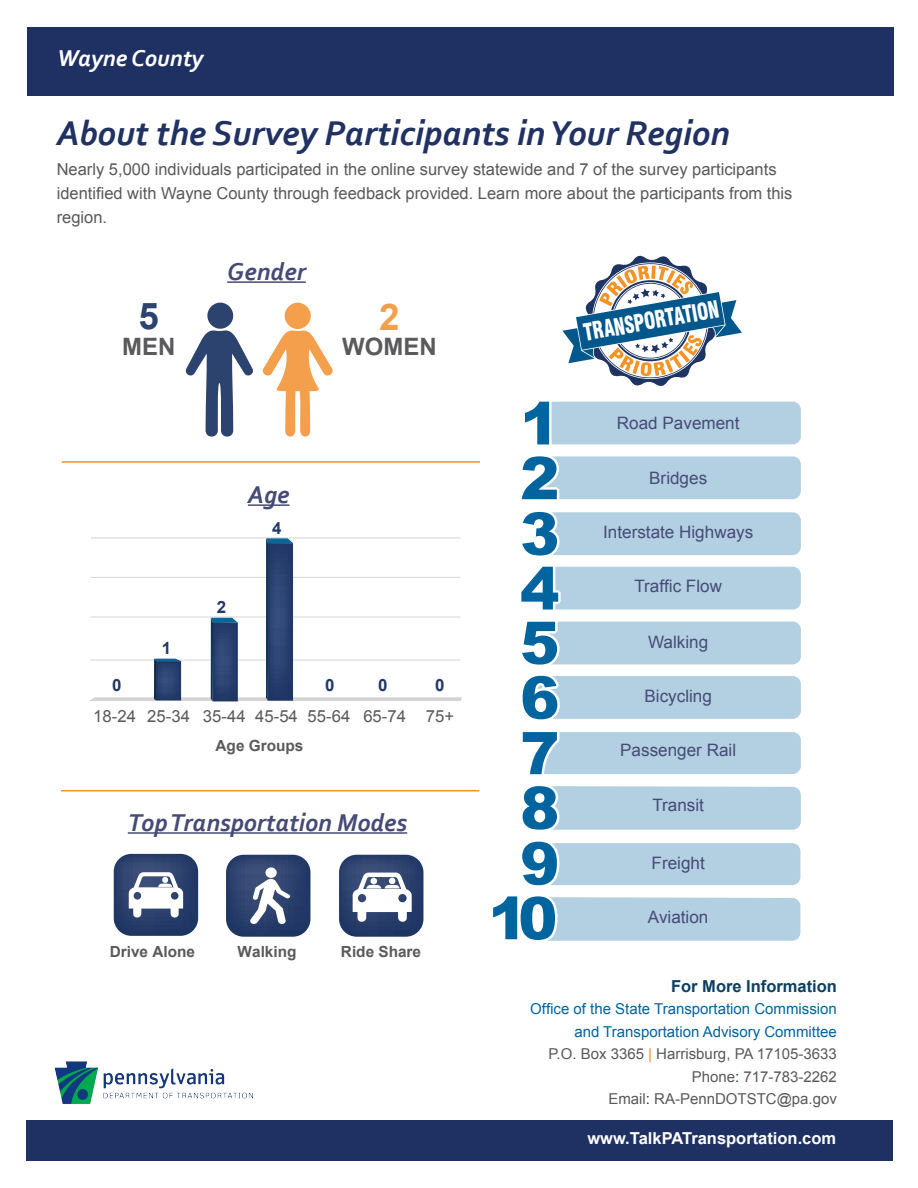
<style>
.page{position:relative;width:918px;height:1188px;background:#fff}
.page>*{position:absolute;margin:0;border:0;box-sizing:border-box;transform-origin:0 0}
.t1{font:700 36.9px "Arial";color:#f49f4c}
.t2{font:700 36.9px "Arial";color:#2d436f}
.t3{font:italic 700 36px "Corbel";color:#203162}
.t4{font:italic 700 25.5px "Corbel";color:#464b76}
.t5{font:italic 700 24px "Corbel";color:#fff}
.t6{font:700 24px "Arial";color:#5a595b}
.t7{font:900 condensed 23.4px "Swiss 721 BT";color:#fff;scale:.8 1}
.t8{font:17.1px "Arial";color:#464b76}
.t9{font:700 16.95px "Arial";color:#223867}
.t10{font:16.65px "Arial";color:#5a595b}
.t11{font:16.5px/24px "Arial";color:#58595b}
.t12{font:700 16.5px "Arial";color:#fff}
.t13{font:700 16.5px "Arial";color:#0d3f61}
.t14{font:700 15.3px "Arial";color:#5a595b}
.t15{font:15px/22.5px "Arial";color:#58595b;text-align:right}
.s1{color:#00649e}
.s2{color:#f7941f}
.s3{color:#203062}
</style>
<div class="page">
<svg style="left:185px;top:303px;width:148px;height:134px"></svg>
<hr style="left:62px;top:461px;width:418px;height:2px;background:#f7941f">
<hr style="left:61px;top:790px;width:418px;height:1px;background:#f7941f">
<svg style="left:114px;top:854px;width:84px;height:82px"></svg>
<svg style="left:226px;top:855px;width:84px;height:82px;background:#4e5f84"></svg>
<svg style="left:339px;top:855px;width:84px;height:82px"></svg>
<svg style="left:89px;top:539px;width:373px;height:162px"></svg>
<hr style="left:91px;top:538px;width:370px;height:1px;background:#d4d4d4">
<img style="left:54px;top:1061px;width:198px;height:43px">
<div style="left:26px;top:1120px;width:867px;height:40px;background:#1f3162"></div>
<div style="left:27px;top:27px;width:867px;height:68px;background:#1f3162"></div>
<div style="left:545px;top:567px;width:256px;height:43px;background:#b3d0e2;border-radius:8px"></div>
<div style="left:545px;top:402px;width:256px;height:42px;background:#b3d0e2;border-radius:8px"></div>
<svg style="left:525px;top:401px;width:27px;height:44px"></svg>
<svg style="left:521px;top:456px;width:280px;height:44px;background:#abcbdf"></svg>
<svg style="left:522px;top:511px;width:279px;height:45px;background:#afcde0"></svg>
<svg style="left:521px;top:566px;width:40px;height:44px"></svg>
<svg style="left:522px;top:621px;width:279px;height:44px;background:#abcbdf"></svg>
<svg style="left:522px;top:675px;width:279px;height:45px;background:#abcbdf"></svg>
<svg style="left:522px;top:732px;width:279px;height:43px;background:#adcde0"></svg>
<svg style="left:522px;top:786px;width:279px;height:44px;background:#a8c9dd"></svg>
<svg style="left:522px;top:841px;width:278px;height:45px;background:#acccdf"></svg>
<svg style="left:493px;top:896px;width:307px;height:45px;background:#a7c8dd"></svg>
<svg style="left:562px;top:255px;width:180px;height:131px"></svg>
<hr style="left:227px;top:281px;width:79px;height:2px;background:#464b76">
<hr style="left:248px;top:504px;width:42px;height:2px;background:#464b76">
<hr style="left:128px;top:832px;width:279px;height:2px;background:#464b76">
<h3 class="t5" style="left:57px;top:43px;width:148px">Wayne County</h3>
<h2 class="t3" style="left:57px;top:110px;width:675px">About the Survey Participants in Your Region</h2>
<p class="t11" style="left:57px;top:158px;width:737px">Nearly 5,000 individuals participated in the online survey statewide and 7 of the survey participants identified with Wayne County through feedback provided. Learn more about the participants from this region.</p>
<h1 class="t2" style="left:139px;top:291px;width:22px">5</h1>
<h3 class="t6" style="left:122px;top:330px;width:55px">MEN</h3>
<h3 class="t4" style="left:227px;top:255px;width:80px">Gender</h3>
<h1 class="t1" style="left:379px;top:292px;width:22px">2</h1>
<h3 class="t6" style="left:342px;top:331px;width:96px">WOMEN</h3>
<p class="t9" style="left:162px;top:637px;width:11px">1</p>
<h3 class="t4" style="left:248px;top:479px;width:43px">Age</h3>
<p class="t9" style="left:272px;top:517px;width:11px">4</p>
<p class="t9" style="left:217px;top:596px;width:11px">2</p>
<p class="t9" style="left:112px;top:674px;width:11px">0</p>
<p class="t9" style="left:325px;top:674px;width:11px">0</p>
<p class="t9" style="left:378px;top:674px;width:11px">0</p>
<p class="t9" style="left:435px;top:674px;width:11px">0</p>
<p class="t10" style="left:93px;top:705px;width:44px">18-24</p>
<p class="t10" style="left:147px;top:705px;width:308px">25-34 35-44 45-54 55-64 65-74 75+</p>
<p class="t14" style="left:216px;top:735px;width:89px">Age Groups</p>
<h3 class="t4" style="left:128px;top:806px;width:281px">Top Transportation Modes</h3>
<p class="t14" style="left:110px;top:942px;width:87px">Drive Alone</p>
<p class="t14" style="left:238px;top:942px;width:60px">Walking</p>
<p class="t14" style="left:341px;top:942px;width:82px">Ride Share</p>
<h3 class="t7" style="left:581px;top:319px;width:173px;rotate:-10deg">TRANSPORTATION</h3>
<p class="t8" style="left:617px;top:412px;width:124px">Road Pavement</p>
<p class="t8" style="left:649px;top:466px;width:59px">Bridges</p>
<p class="t8" style="left:603px;top:520px;width:152px">Interstate Highways</p>
<p class="t8" style="left:634px;top:574px;width:89px">Traffic Flow</p>
<p class="t8" style="left:648px;top:631px;width:62px">Walking</p>
<p class="t8" style="left:644px;top:685px;width:69px">Bicycling</p>
<p class="t8" style="left:620px;top:739px;width:117px">Passenger Rail</p>
<p class="t8" style="left:652px;top:793px;width:53px">Transit</p>
<p class="t8" style="left:652px;top:851px;width:55px">Freight</p>
<p class="t8" style="left:648px;top:905px;width:62px">Aviation</p>
<p class="t13" style="left:671px;top:975px;width:167px">For More Information</p>
<p class="t15" style="left:530px;top:998px;width:308px"><span class="s1">Office of the State Transportation Commission and Transportation Advisory Committee<br></span>P.O. Box 3365 <span class="s2">|</span> Harrisburg, PA 17105-3633<br>Phone<span class="s3">:</span> 717-783-2262<br>Email<span class="s3">:</span> RA-PennDOTSTC@pa.gov</p>
<p class="t12" style="left:587px;top:1127px;width:250px">www.TalkPATransportation.com</p>
</div>
